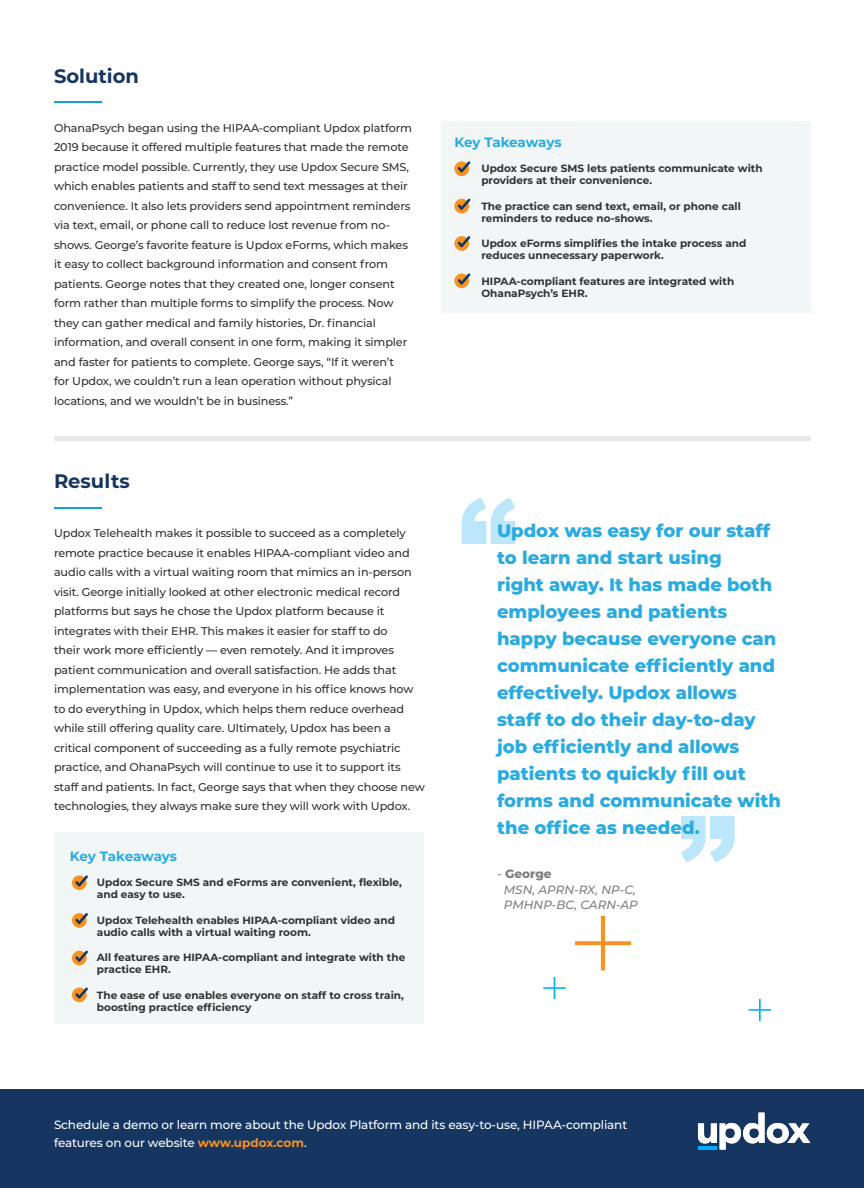
<style>
.page{position:relative;width:864px;height:1188px;background:#fff}
.page>*{position:absolute;margin:0;border:0;box-sizing:border-box;transform-origin:0 0}
.t1{font:700 19.5px "Montserrat";color:#163561}
.t2{font:800 18px/27px "Montserrat";color:#29abe2}
.t3{font:700 13.5px "Montserrat";letter-spacing:-.01em;color:#29abe2}
.t4{font:500 12px/18px "Montserrat";letter-spacing:-.01em;color:#fff}
.t5{font:italic 500 12px/16.5px "Montserrat";color:#827d7d}
.t6{font:500 11.25px/19.5px "Montserrat";letter-spacing:-.01em;color:#313131}
.t7{font:700 10.5px/12px "Montserrat";color:#313131}
.s1{font-style:normal}
.s2{font-weight:800;font-style:normal}
.s3{font-weight:700;color:#f79321}
</style>
<div class="page">
<div style="left:0;top:1090px;width:864px;height:98px;background:#163561"></div>
<hr style="left:54px;top:101px;width:48px;height:2px;background:#149fd6">
<hr style="left:54px;top:507px;width:48px;height:2px;background:#149fd6">
<div style="left:54px;top:436px;width:756px;height:5px;background:#e6e8e9"></div>
<div style="left:441px;top:121px;width:369px;height:192px;background:#f3f6f7"></div>
<svg style="left:454px;top:161px;width:15px;height:15px"></svg>
<svg style="left:458px;top:161px;width:12px;height:12px"></svg>
<div style="left:454px;top:199px;width:15px;height:14px;background:#f79321;border-radius:50%"></div>
<svg style="left:458px;top:199px;width:12px;height:11px"></svg>
<svg style="left:454px;top:236px;width:15px;height:15px"></svg>
<svg style="left:458px;top:236px;width:12px;height:11px"></svg>
<svg style="left:454px;top:273px;width:15px;height:15px"></svg>
<svg style="left:458px;top:273px;width:12px;height:12px"></svg>
<svg style="left:681px;top:816px;width:54px;height:46px"></svg>
<svg style="left:461px;top:498px;width:54px;height:46px"></svg>
<svg style="left:575px;top:916px;width:56px;height:54px"></svg>
<svg style="left:543px;top:977px;width:23px;height:22px"></svg>
<svg style="left:749px;top:999px;width:22px;height:22px"></svg>
<svg style="left:698px;top:1113px;width:112px;height:37px"></svg>
<div style="left:54px;top:832px;width:369px;height:192px;background:#f3f6f7"></div>
<div style="left:72px;top:875px;width:15px;height:15px;background:#f79321;border-radius:50%"></div>
<svg style="left:75px;top:875px;width:13px;height:12px"></svg>
<svg style="left:72px;top:913px;width:15px;height:15px"></svg>
<svg style="left:75px;top:913px;width:13px;height:11px"></svg>
<div style="left:72px;top:951px;width:15px;height:14px;background:#f79321;border-radius:50%"></div>
<svg style="left:75px;top:951px;width:13px;height:11px"></svg>
<div style="left:72px;top:988px;width:15px;height:14px;background:#f79321;border-radius:50%"></div>
<svg style="left:75px;top:987px;width:13px;height:12px"></svg>
<h1 class="t1" style="left:54px;top:68px;width:87px">Solution</h1>
<p class="t6" style="left:54px;top:119px;width:360px">OhanaPsych began using the HIPAA-compliant Updox platform 2019 because it offered multiple features that made the remote practice model possible. Currently, they use Updox Secure SMS, which enables patients and staff to send text messages at their convenience. It also lets providers send appointment reminders via text, email, or phone call to reduce lost revenue from no&shy;shows. George’s favorite feature is Updox eForms, which makes it easy to collect background information and consent from patients. George notes that they created one, longer consent form rather than multiple forms to simplify the process. Now they can gather medical and family histories, Dr. financial information, and overall consent in one form, making it simpler and faster for patients to complete. George says, “If it weren’t for Updox, we couldn’t run a lean operation without physical locations, and we wouldn’t be in business.”</p>
<h1 class="t1" style="left:54px;top:473px;width:77px">Results</h1>
<p class="t6" style="left:54px;top:524px;width:373px">Updox Telehealth makes it possible to succeed as a completely remote practice because it enables HIPAA-compliant video and audio calls with a virtual waiting room that mimics an in-person visit. George initially looked at other electronic medical record platforms but says he chose the Updox platform because it integrates with their EHR. This makes it easier for staff to do<br>their work more efficiently — even remotely. And it improves patient communication and overall satisfaction. He adds that implementation was easy, and everyone in his office knows how to do everything in Updox, which helps them reduce overhead while still offering quality care. Ultimately, Updox has been a critical component of succeeding as a fully remote psychiatric practice, and OhanaPsych will continue to use it to support its staff and patients. In fact, George says that when they choose new technologies, they always make sure they will work with Updox.</p>
<p class="t3" style="left:70px;top:850px;width:109px">Key Takeaways</p>
<p class="t7" style="left:97px;top:877px;width:307px">Updox Secure SMS and eForms are convenient, flexible, and easy to use.</p>
<p class="t7" style="left:97px;top:915px;width:300px">Updox Telehealth enables HIPAA-compliant video and audio calls with a virtual waiting room.</p>
<p class="t7" style="left:97px;top:952px;width:310px">All features are HIPAA-compliant and integrate with the practice EHR.</p>
<p class="t7" style="left:97px;top:990px;width:308px">The ease of use enables everyone on staff to cross train, boosting practice efficiency</p>
<p class="t3" style="left:454px;top:136px;width:109px">Key Takeaways</p>
<p class="t7" style="left:481px;top:163px;width:283px">Updox Secure SMS lets patients communicate with providers at their convenience.</p>
<p class="t7" style="left:481px;top:201px;width:261px">The practice can send text, email, or phone call reminders to reduce no-shows.</p>
<p class="t7" style="left:481px;top:238px;width:267px">Updox eForms simplifies the intake process and reduces unnecessary paperwork.</p>
<p class="t7" style="left:481px;top:276px;width:254px">HIPAA-compliant features are integrated with<br>OhanaPsych’s EHR.</p>
<p class="t2" style="left:497px;top:518px;width:285px">Updox was easy for our staff to learn and start using<br>right away. It has made both employees and patients happy because everyone can communicate efficiently and effectively. Updox allows staff to do their day-to-day job efficiently and allows patients to quickly fill out forms and communicate with the office as needed.</p>
<p class="t5" style="left:504px;top:866px;width:134px;text-indent:-7px"><span class="s1">-</span> <span class="s2">George<br></span>MSN, APRN-RX, NP-C,</p>
<p class="t5" style="left:504px;top:897px;width:136px">PMHNP-BC, CARN-AP</p>
<p class="t4" style="left:54px;top:1117px;width:575px">Schedule a demo or learn more about the Updox Platform and its easy-to-use, HIPAA-compliant features on our website <span class="s3">www.updox.com</span>.</p>
</div>
